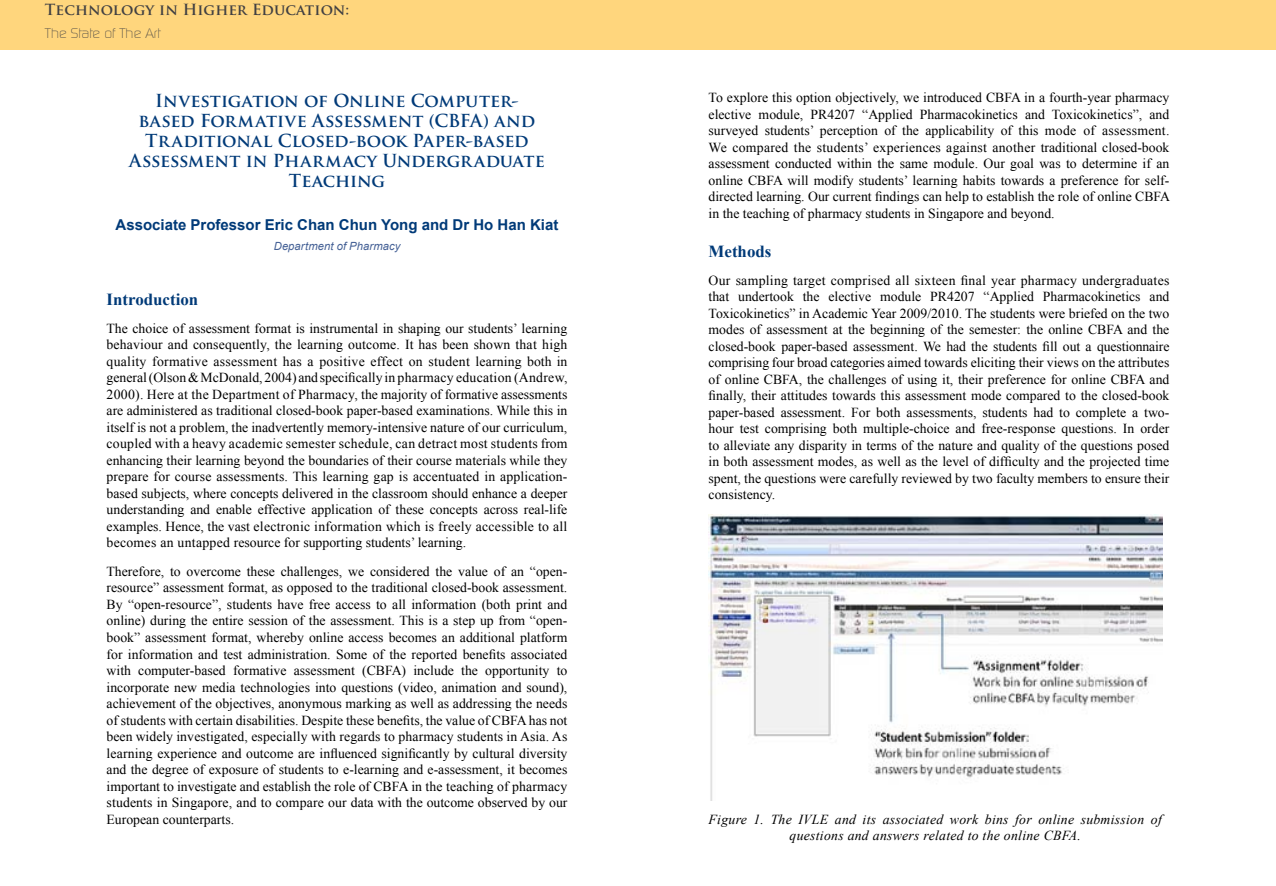
<style>
.page{position:relative;width:1276px;height:886px;background:#fff}
.page>*{position:absolute;margin:0;border:0;box-sizing:border-box;transform-origin:0 0}
.t1{font:700 17.5px/20px "Trajan Pro";letter-spacing:-.005em;color:#003a78;text-align:center}
.t2{font:700 16.88px "Times New Roman";color:#003a78}
.t3{font:700 15px "Arial";color:#003a78}
.t4{font:700 15px "Trajan Pro";letter-spacing:.01em;color:#414042}
.t5{font:13.75px/16.5px "Times New Roman";color:#000;text-align:justify}
.t6{font:italic 13.75px/16.5px "Times New Roman";letter-spacing:.02em;color:#000;text-align:center}
.t7{font:300 13.75px "Continuum";letter-spacing:.01em;color:#414042}
.t8{font:italic 11.25px "Arial";letter-spacing:.005em;color:#456196}
</style>
<div class="page">
<div style="left:0;top:0;width:1276px;height:50px;background:#ffd67d"></div>
<img style="left:709px;top:514px;width:453px;height:286px">
<p class="t4" style="left:45px;top:1px;width:306px">Technology in Higher Education:</p>
<p class="t7" style="left:45px;top:25px;width:117px">The State of The Art</p>
<p class="t1" style="left:129px;top:91px;width:417px">Investigation of Online Computer&shy;based Formative Assessment (CBFA) and<br>Traditional Closed-book Paper-based<br>Assessment in Pharmacy Undergraduate<br>Teaching</p>
<p class="t3" style="left:115px;top:215px;width:444px">Associate Professor Eric Chan Chun Yong and Dr Ho Han Kiat</p>
<p class="t8" style="left:274px;top:238px;width:128px">Department of Pharmacy</p>
<p class="t2" style="left:107px;top:288px;width:93px">Introduction</p>
<p class="t5" style="left:107px;top:319px;width:462px">The choice of assessment format is instrumental in shaping our students’ learning behaviour and consequently, the learning outcome. It has been shown that high quality formative assessment has a positive effect on student learning both in general (Olson &amp; McDonald, 2004) and specifically in pharmacy education (Andrew, 2000). Here at the Department of Pharmacy, the majority of formative assessments are administered as traditional closed-book paper-based examinations. While this in itself is not a problem, the inadvertently memory-intensive nature of our curriculum, coupled with a heavy academic semester schedule, can detract most students from enhancing their learning beyond the boundaries of their course materials while they prepare for course assessments. This learning gap is accentuated in application&shy;based subjects, where concepts delivered in the classroom should enhance a deeper understanding and enable effective application of these concepts across real-life examples. Hence, the vast electronic information which is freely accessible to all becomes an untapped resource for supporting students’ learning.</p>
<p class="t5" style="left:107px;top:563px;width:462px">Therefore, to overcome these challenges, we considered the value of an “open&shy;resource” assessment format, as opposed to the traditional closed-book assessment.<br>By “open-resource”, students have free access to all information (both print and online) during the entire session of the assessment. This is a step up from “open&shy;book” assessment format, whereby online access becomes an additional platform for information and test administration. Some of the reported benefits associated with computer-based formative assessment (CBFA) include the opportunity to incorporate new media technologies into questions (video, animation and sound), achievement of the objectives, anonymous marking as well as addressing the needs of students with certain disabilities. Despite these benefits, the value of CBFA has not been widely investigated, especially with regards to pharmacy students in Asia. As learning experience and outcome are influenced significantly by cultural diversity and the degree of exposure of students to e-learning and e-assessment, it becomes important to investigate and establish the role of CBFA in the teaching of pharmacy students in Singapore, and to compare our data with the outcome observed by our European counterparts.</p>
<p class="t5" style="left:708px;top:89px;width:463px">To explore this option objectively, we introduced CBFA in a fourth-year pharmacy elective module, PR4207 “Applied Pharmacokinetics and Toxicokinetics”, and surveyed students’ perception of the applicability of this mode of assessment.<br>We compared the students’ experiences against another traditional closed-book assessment conducted within the same module. Our goal was to determine if an online CBFA will modify students’ learning habits towards a preference for self&shy;directed learning. Our current findings can help to establish the role of online CBFA in the teaching of pharmacy students in Singapore and beyond.</p>
<p class="t2" style="left:708px;top:240px;width:64px">Methods</p>
<p class="t5" style="left:708px;top:271px;width:462px">Our sampling target comprised all sixteen final year pharmacy undergraduates that undertook the elective module PR4207 “Applied Pharmacokinetics and Toxicokinetics” in Academic Year 2009/2010. The students were briefed on the two modes of assessment at the beginning of the semester: the online CBFA and the closed-book paper-based assessment. We had the students fill out a questionnaire comprising four broad categories aimed towards eliciting their views on the attributes of online CBFA, the challenges of using it, their preference for online CBFA and finally, their attitudes towards this assessment mode compared to the closed-book paper-based assessment. For both assessments, students had to complete a two&shy;hour test comprising both multiple-choice and free-response questions. In order to alleviate any disparity in terms of the nature and quality of the questions posed in both assessment modes, as well as the level of difficulty and the projected time spent, the questions were carefully reviewed by two faculty members to ensure their consistency.</p>
<p class="t6" style="left:708px;top:810px;width:455px">Figure 1. The IVLE and its associated work bins for online submission of questions and answers related to the online CBFA.</p>
</div>
